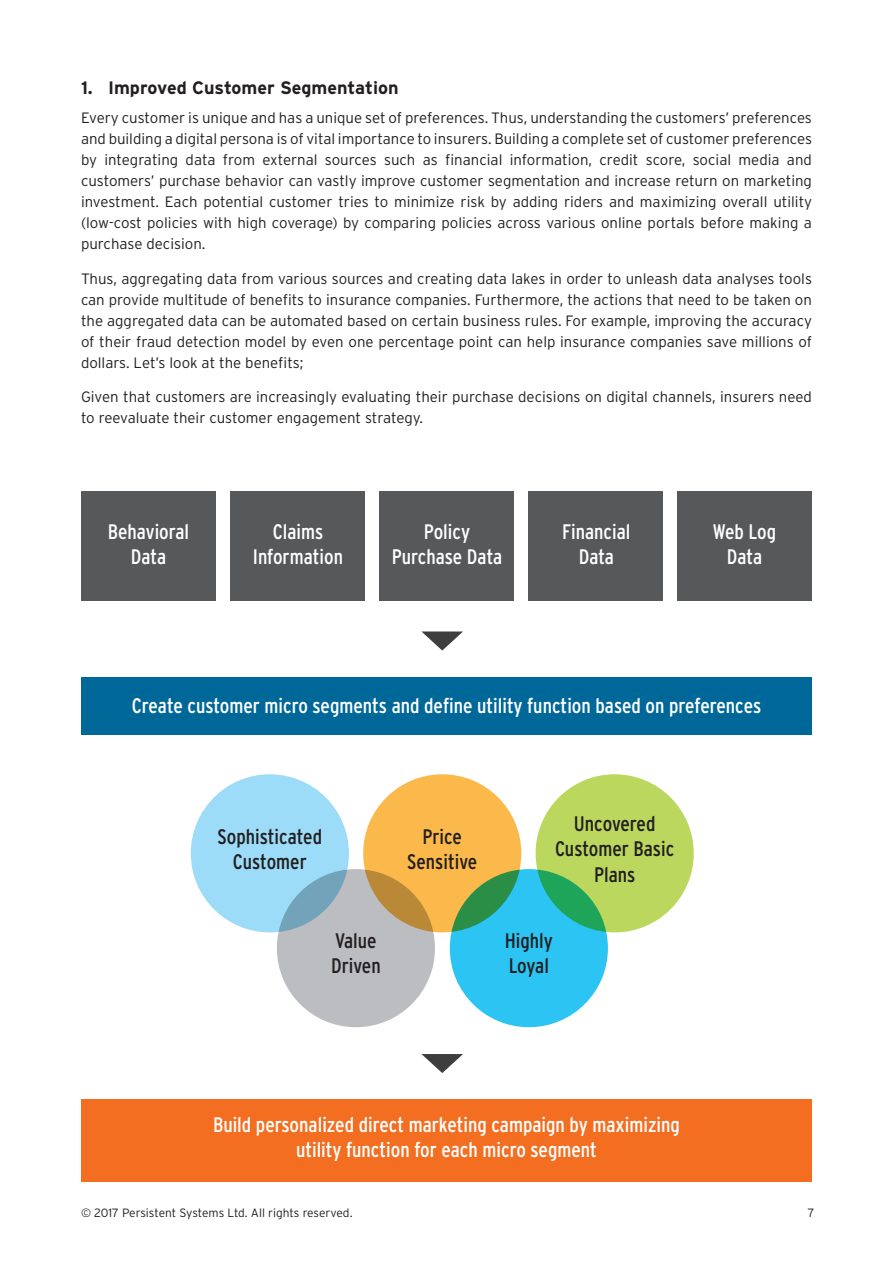
<style>
.page{position:relative;width:893px;height:1263px;background:#fff}
.page>*{position:absolute;margin:0;border:0;box-sizing:border-box;transform-origin:0 0}
.t1{font:21px/25.2px "Interstate Cond Mono";color:#fff;text-align:center}
.t2{font:21px/25.2px "Interstate Cond Mono";color:#231f20;text-align:center}
.t3{font:700 18px "Interstate";color:#231f20}
.t4{font:300 15px/21px "Interstate";color:#231f20;text-align:justify}
.t5{font:300 12px "Interstate";letter-spacing:-.005em;color:#231f20}
</style>
<div class="page">
<div style="left:536px;top:774px;width:158px;height:158px;background:#bbd75e;border-radius:50%"></div>
<div style="left:82px;top:677px;width:730px;height:57px;background:#006899"></div>
<div style="left:82px;top:1100px;width:730px;height:82px;background:#f36e21"></div>
<div style="left:82px;top:491px;width:134px;height:110px;background:#57585a"></div>
<div style="left:231px;top:491px;width:134px;height:110px;background:#57585a"></div>
<div style="left:380px;top:491px;width:134px;height:110px;background:#57585a"></div>
<div style="left:529px;top:491px;width:134px;height:110px;background:#57585a"></div>
<div style="left:678px;top:491px;width:134px;height:110px;background:#57585a"></div>
<svg style="left:421px;top:631px;width:42px;height:19px"></svg>
<svg style="left:421px;top:1054px;width:42px;height:19px"></svg>
<div style="left:191px;top:774px;width:158px;height:158px;background:#9cdcf8;border-radius:50%"></div>
<div style="left:363px;top:774px;width:158px;height:158px;background:#fcb94b;border-radius:50%"></div>
<svg style="left:277px;top:869px;width:158px;height:158px;background:#b4b5b2"></svg>
<svg style="left:450px;top:869px;width:158px;height:158px;background:#2abbd3"></svg>
<p class="t3" style="left:81px;top:78px;width:319px">1. Improved Customer Segmentation</p>
<p class="t4" style="left:81px;top:107px;width:732px">Every customer is unique and has a unique set of preferences. Thus, understanding the customers’ preferences and building a digital persona is of vital importance to insurers. Building a complete set of customer preferences by integrating data from external sources such as financial information, credit score, social media and customers’ purchase behavior can vastly improve customer segmentation and increase return on marketing investment. Each potential customer tries to minimize risk by adding riders and maximizing overall utility (low-cost policies with high coverage) by comparing policies across various online portals before making a purchase decision.</p>
<p class="t4" style="left:81px;top:268px;width:733px">Thus, aggregating data from various sources and creating data lakes in order to unleash data analyses tools can provide multitude of benefits to insurance companies. Furthermore, the actions that need to be taken on the aggregated data can be automated based on certain business rules. For example, improving the accuracy of their fraud detection model by even one percentage point can help insurance companies save millions of dollars. Let’s look at the benefits;</p>
<p class="t4" style="left:81px;top:386px;width:732px">Given that customers are increasingly evaluating their purchase decisions on digital channels, insurers need to reevaluate their customer engagement strategy.</p>
<h1 class="t1" style="left:108px;top:518px;width:83px">Behavioral<br>Data</h1>
<h1 class="t1" style="left:253px;top:518px;width:92px">Claims<br>Information</h1>
<h1 class="t1" style="left:392px;top:518px;width:112px">Policy<br>Purchase Data</h1>
<h1 class="t1" style="left:562px;top:518px;width:70px">Financial<br>Data</h1>
<h1 class="t1" style="left:713px;top:518px;width:65px">Web Log<br>Data</h1>
<h1 class="t1" style="left:132px;top:693px;width:631px">Create customer micro segments and define utility function based on preferences</h1>
<h1 class="t2" style="left:218px;top:824px;width:106px">Sophisticated<br>Customer</h1>
<h1 class="t2" style="left:407px;top:824px;width:72px">Price<br>Sensitive</h1>
<h1 class="t2" style="left:555px;top:811px;width:121px">Uncovered<br>Customer Basic<br>Plans</h1>
<h1 class="t2" style="left:331px;top:927px;width:51px;text-align:left">Value<br>Driven</h1>
<h1 class="t2" style="left:505px;top:927px;width:50px;text-align:left">Highly<br>Loyal</h1>
<h1 class="t1" style="left:213px;top:1112px;width:468px">Build personalized direct marketing campaign by maximizing utility function for each micro segment</h1>
<p class="t5" style="left:81px;top:1206px;width:273px">© 2017 Persistent Systems Ltd. All rights reserved.</p>
<p class="t5" style="left:808px;top:1206px;width:8px">7</p>
</div>
